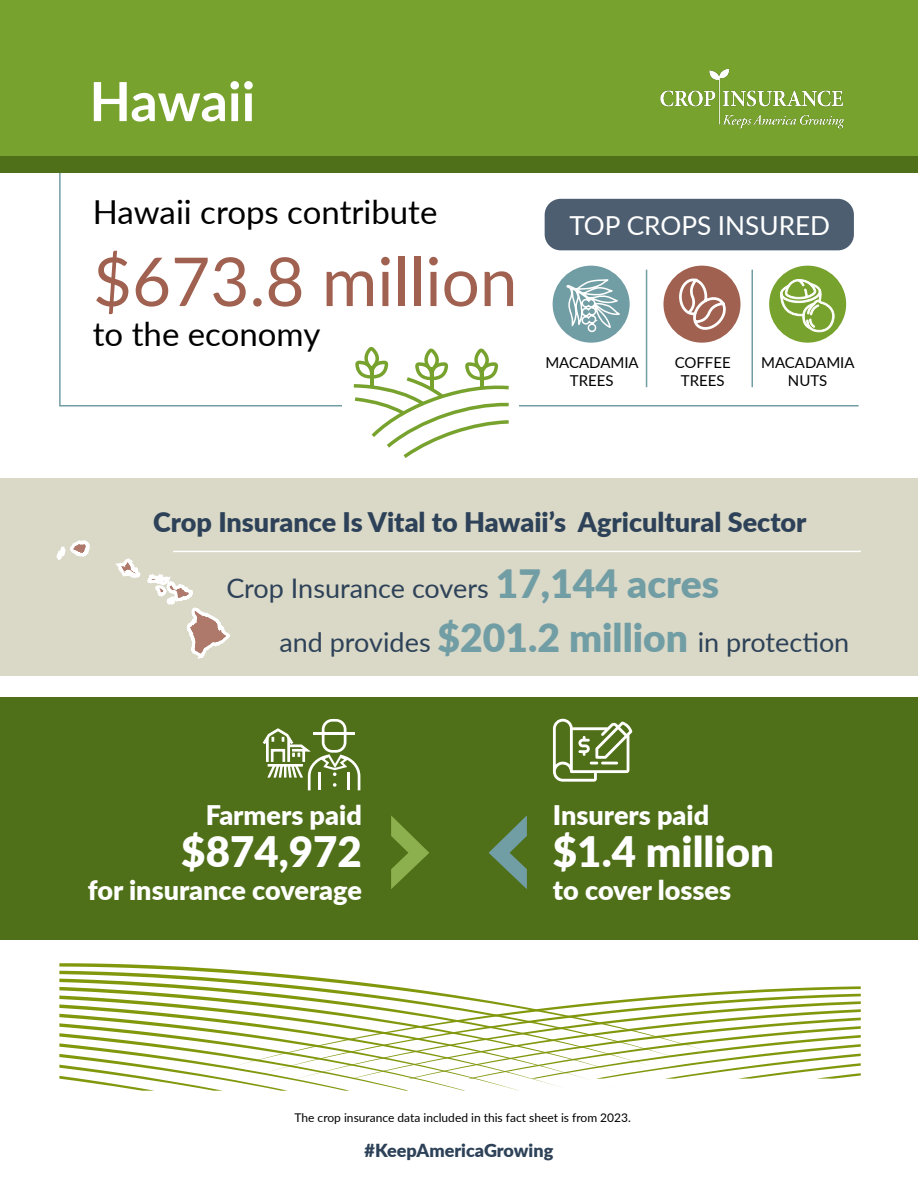
<style>
.page{position:relative;width:918px;height:1188px;background:#fff}
.page>*{position:absolute;margin:0;border:0;box-sizing:border-box;transform-origin:0 0}
.t1{font:67.5px "Lato";color:#a06150}
.t2{font:700 54px "Lato";letter-spacing:-.005em;color:#fff}
.t3{font:900 42px "Lato";color:#fff}
.t4{font:33px "Lato";color:#000}
.t5{font:27px "Lato";color:#2d4258}
.t6{font:900 27px "Lato";color:#fff}
.t7{font:900 27px "Lato";color:#2d4258}
.t8{font:26.25px "Lato";color:#fff}
.t9{font:900 18px "Lato";color:#2d4258}
.t10{font:15px/18px "Lato";color:#000;text-align:center}
.t11{font:12px "Lato";color:#000}
.s1{font-weight:900;font-size:39px;color:#719da4}
</style>
<div class="page">
<svg style="left:58px;top:172px;width:802px;height:235px"></svg>
<div style="left:0;top:0;width:918px;height:156px;background:#78a22e"></div>
<svg style="left:726px;top:1001px;width:135px;height:8px"></svg>
<svg style="left:59px;top:963px;width:667px;height:43px"></svg>
<svg style="left:59px;top:971px;width:636px;height:37px"></svg>
<svg style="left:59px;top:979px;width:605px;height:30px"></svg>
<svg style="left:59px;top:987px;width:573px;height:22px"></svg>
<svg style="left:59px;top:996px;width:541px;height:13px"></svg>
<svg style="left:59px;top:1004px;width:512px;height:5px"></svg>
<svg style="left:59px;top:1009px;width:802px;height:82px"></svg>
<div style="left:0;top:156px;width:918px;height:16px;background:#4f6f18"></div>
<img style="left:655px;top:66px;width:194px;height:71px">
<div style="left:553px;top:266px;width:77px;height:77px;background:#719da4;border-radius:50%"></div>
<div style="left:663px;top:266px;width:78px;height:77px;background:#a06150;border-radius:50%"></div>
<div style="left:769px;top:266px;width:77px;height:77px;background:#78a22e;border-radius:50%"></div>
<div style="left:543px;top:197px;width:312px;height:55px;background:#4d5e71;border-radius:17px"></div>
<div style="left:542px;top:196px;width:315px;height:57px;border:3px solid #fff;border-radius:17px"></div>
<hr style="left:646px;top:270px;width:1px;height:117px;background:#719da4">
<hr style="left:752px;top:270px;width:1px;height:117px;background:#719da4">
<div style="left:0;top:698px;width:918px;height:242px;background:#4f6f18"></div>
<div style="left:0;top:478px;width:918px;height:198px;background:#dad8c7"></div>
<svg style="left:553px;top:719px;width:79px;height:63px"></svg>
<hr style="left:173px;top:551px;width:688px;height:1px;background:#fff">
<svg style="left:391px;top:815px;width:38px;height:74px"></svg>
<svg style="left:489px;top:815px;width:38px;height:74px"></svg>
<svg style="left:262px;top:719px;width:98px;height:71px"></svg>
<div style="left:342px;top:390px;width:177px;height:42px;background:#fff"></div>
<svg style="left:354px;top:347px;width:155px;height:111px"></svg>
<svg style="left:115px;top:558px;width:116px;height:101px"></svg>
<svg style="left:56px;top:540px;width:35px;height:20px"></svg>
<svg style="left:780px;top:279px;width:55px;height:54px"></svg>
<svg style="left:565px;top:278px;width:56px;height:129px"></svg>
<svg style="left:679px;top:277px;width:51px;height:53px"></svg>
<p class="t2" style="left:89px;top:62px;width:167px">Hawaii</p>
<p class="t4" style="left:93px;top:188px;width:346px">Hawaii crops contribute</p>
<p class="t1" style="left:93px;top:233px;width:426px">$673.8 million</p>
<p class="t4" style="left:93px;top:310px;width:229px">to the economy</p>
<p class="t8" style="left:569px;top:207px;width:262px">TOP CROPS INSURED</p>
<p class="t10" style="left:545px;top:353px;width:95px">MACADAMIA<br>TREES</p>
<p class="t10" style="left:675px;top:353px;width:58px">COFFEE</p>
<p class="t10" style="left:681px;top:371px;width:45px">TREES</p>
<p class="t10" style="left:761px;top:353px;width:95px">MACADAMIA<br>NUTS</p>
<p class="t7" style="left:153px;top:502px;width:655px">Crop Insurance Is Vital to Hawaii’s Agricultural Sector</p>
<p class="t5" style="left:226px;top:569px;width:494px">Crop Insurance covers <span class="s1">17,144 acres</span></p>
<p class="t5" style="left:279px;top:623px;width:572px">and provides <span class="s1">$201.2 million</span> in protection</p>
<p class="t6" style="left:206px;top:795px;width:158px">Farmers paid</p>
<p class="t3" style="left:181px;top:820px;width:182px">$874,972</p>
<p class="t6" style="left:88px;top:870px;width:276px">for insurance coverage</p>
<p class="t6" style="left:553px;top:795px;width:158px">Insurers paid</p>
<p class="t3" style="left:553px;top:820px;width:223px">$1.4 million</p>
<p class="t6" style="left:553px;top:870px;width:180px">to cover losses</p>
<p class="t11" style="left:295px;top:1109px;width:338px">The crop insurance data included in this fact sheet is from 2023.</p>
<p class="t9" style="left:365px;top:1137px;width:190px">#KeepAmericaGrowing</p>
</div>
